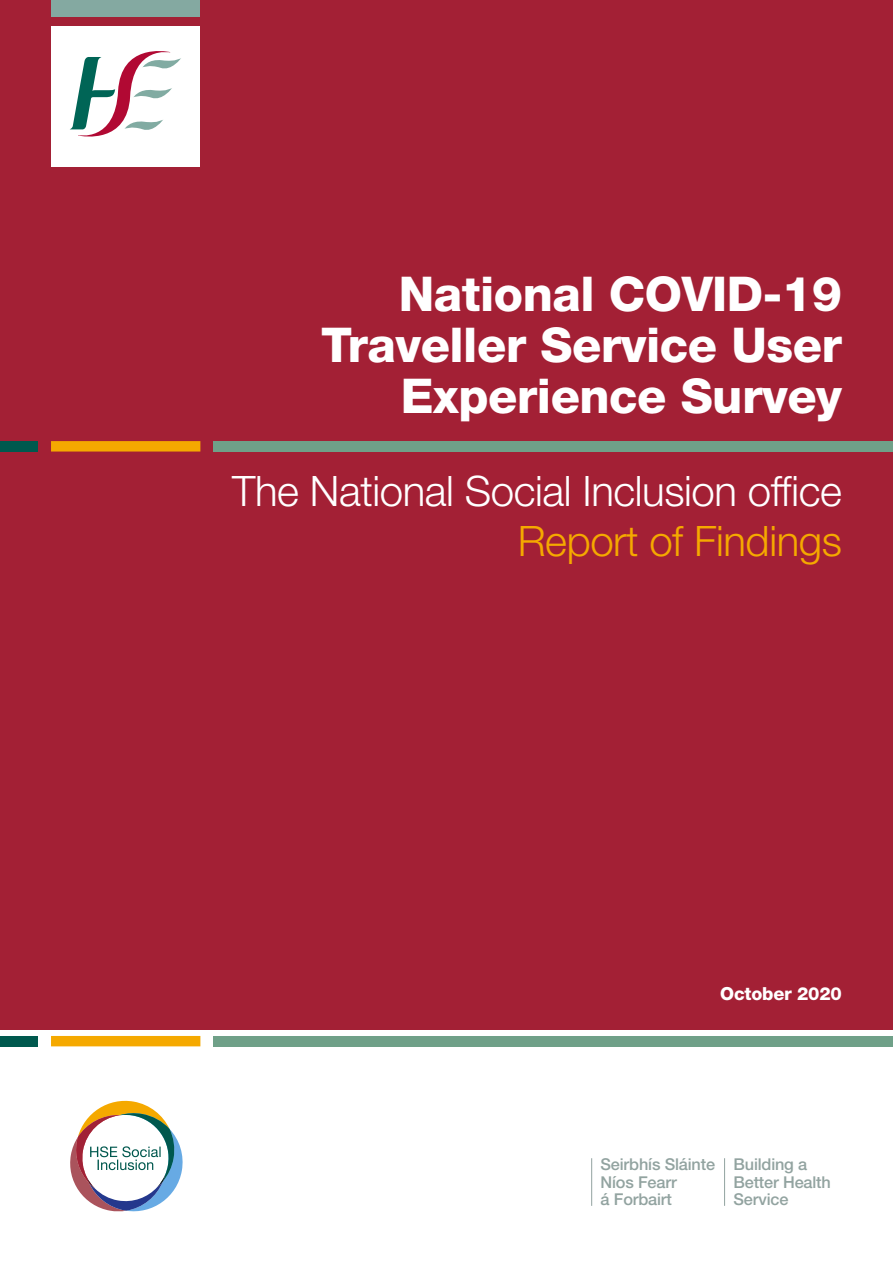
<style>
.page{position:relative;width:893px;height:1263px;background:#fff}
.page>*{position:absolute;margin:0;border:0;box-sizing:border-box;transform-origin:0 0}
.heads{font:800 48px/51px "Helvetica Neue LT Std";letter-spacing:-.01em;color:#fff;text-align:right}
.heads-2{font:300 42px "Helvetica Neue LT Std";letter-spacing:-.01em;color:#fff}
.heads-3{font:300 42px "Helvetica Neue LT Std";letter-spacing:-.01em;color:#f5a900}
.heads-4{font:800 18px "Helvetica Neue LT Std";letter-spacing:-.01em;color:#fff}
.t1{font:500 16.35px/17.9px "Helvetica Neue LT Std";letter-spacing:-.01em;color:#92a3a0}
</style>
<div class="page">
<div style="left:0;top:0;width:893px;height:1030px;background:#a32035"></div>
<div style="left:0;top:441px;width:38px;height:10px;background:#00594e"></div>
<div style="left:213px;top:441px;width:680px;height:10px;background:#6fa088"></div>
<svg style="left:51px;top:441px;width:149px;height:10px"></svg>
<div style="left:0;top:1036px;width:38px;height:10px;background:#00594e"></div>
<div style="left:213px;top:1036px;width:680px;height:10px;background:#6fa088"></div>
<svg style="left:51px;top:1036px;width:149px;height:10px"></svg>
<div style="left:51px;top:0;width:149px;height:16px;background:#84a9a1"></div>
<div style="left:51px;top:26px;width:149px;height:141px;background:#fff"></div>
<svg style="left:70px;top:51px;width:111px;height:86px"></svg>
<hr style="left:724px;top:1158px;width:1px;height:48px;background:#92a3a0">
<hr style="left:591px;top:1158px;width:1px;height:48px;background:#92a3a0">
<svg style="left:70px;top:1100px;width:113px;height:112px"></svg>
<p class="heads" style="left:321px;top:268px;width:522px">National COVID-19<br>Traveller Service User<br>Experience Survey</p>
<p class="heads-2" style="left:232px;top:465px;width:611px">The National Social Inclusion office</p>
<p class="heads-3" style="left:518px;top:516px;width:326px">Report of Findings</p>
<p class="heads-4" style="left:720px;top:982px;width:123px">October 2020</p>
<p class="t1" style="left:601px;top:1155px;width:116px">Seirbhís Sláinte<br>Níos Fearr<br>á Forbairt</p>
<p class="t1" style="left:733px;top:1155px;width:99px">Building a<br>Better Health<br>Service</p>
</div>
